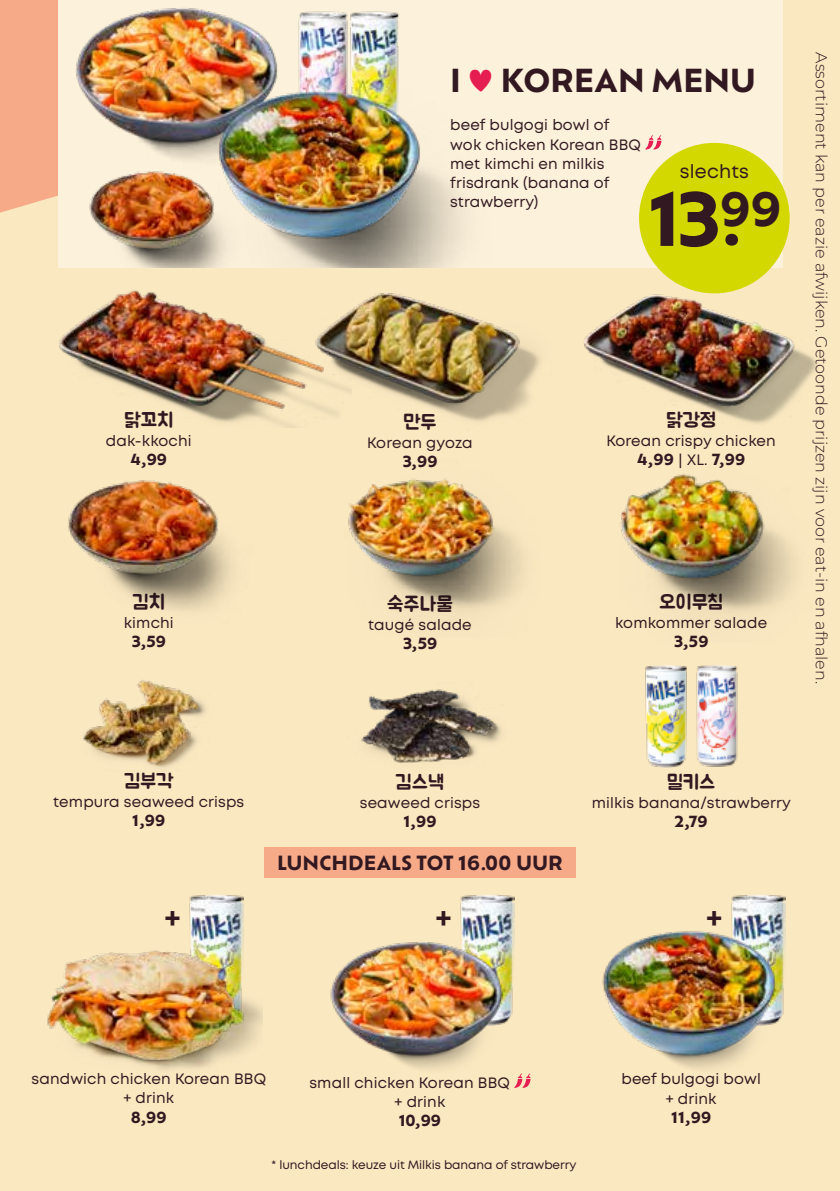
<style>
.page{position:relative;width:840px;height:1191px;background:#fff}
.page>*{position:absolute;margin:0;border:0;box-sizing:border-box;transform-origin:0 0}
.t1{font:700 71.8px "Ofelia Display";color:#321921}
.t2{font:700 31px "Ofelia Display";letter-spacing:.02em;color:#321921}
.t3{font:700 27px "Ofelia Display";color:#321921}
.t4{font:20px "Jua";letter-spacing:.01em;color:#321921}
.t5{font:700 19.2px "Ofelia Display";letter-spacing:.03em;color:#321921}
.t6{font:19px "Mont";letter-spacing:.01em;color:#321921}
.t7{font:300 16px "Montserrat";color:#321921}
.t8{font:15px/19.2px "Mont";letter-spacing:.01em;color:#321921}
.t9{font:700 15px "Ofelia Display";letter-spacing:.01em;color:#321921}
.t10{font:12px "Mont";letter-spacing:-.005em;color:#321921}
.s1{font-family:"Jua";font-weight:400;color:#e61d51}
.s2{font-weight:400}
.s3{font-family:"Mont";font-weight:400}
</style>
<div class="page">
<div style="left:0;top:0;width:839px;height:1191px;background:#fae8c1"></div>
<div style="left:58px;top:0;width:724px;height:267px;background:#fcf1db"></div>
<img style="left:57px;top:0;width:400px;height:267px">
<svg style="left:645px;top:135px;width:16px;height:14px"></svg>
<div style="left:638px;top:143px;width:151px;height:150px;background:#d3d800;border-radius:50%"></div>
<img style="left:299px;top:240px;width:257px;height:42px">
<img style="left:299px;top:282px;width:257px;height:159px">
<img style="left:57px;top:269px;width:294px;height:159px">
<img style="left:562px;top:282px;width:257px;height:159px">
<img style="left:188px;top:894px;width:55px;height:37px">
<img style="left:317px;top:888px;width:199px;height:204px">
<img style="left:590px;top:880px;width:201px;height:196px">
<div style="left:13px;top:931px;width:12px;height:146px;background:#fae8c1"></div>
<img style="left:25px;top:931px;width:238px;height:146px">
<svg style="left:514px;top:1073px;width:16px;height:14px"></svg>
<div style="left:264px;top:847px;width:311px;height:30px;background:#f6aa88"></div>
<div style="left:13px;top:453px;width:29px;height:177px;background:#fae8c1"></div>
<img style="left:42px;top:453px;width:221px;height:177px">
<div style="left:323px;top:450px;width:233px;height:188px;background:#f9e7c0"></div>
<img style="left:323px;top:450px;width:210px;height:152px">
<div style="left:596px;top:454px;width:239px;height:188px;background:#fae8c1"></div>
<img style="left:596px;top:454px;width:210px;height:152px">
<img style="left:64px;top:672px;width:152px;height:100px">
<img style="left:338px;top:660px;width:177px;height:125px">
<img style="left:644px;top:665px;width:43px;height:102px">
<img style="left:695px;top:665px;width:42px;height:102px">
<h3 class="t4" style="left:124px;top:410px;width:51px">닭꼬치</h3>
<p class="t8" style="left:106px;top:431px;width:87px">dak-kkochi</p>
<p class="t9" style="left:130px;top:448px;width:38px">4,99</p>
<h3 class="t4" style="left:132px;top:592px;width:34px">김치</h3>
<p class="t8" style="left:124px;top:613px;width:51px">kimchi</p>
<p class="t9" style="left:131px;top:631px;width:36px">3,59</p>
<h2 class="t2" style="left:450px;top:58px;width:306px">I <span class="s1">♥</span> KOREAN MENU</h2>
<p class="t8" style="left:450px;top:115px;width:192px">beef bulgogi bowl of wok chicken Korean BBQ met kimchi en milkis frisdrank (banana of strawberry)</p>
<p class="t6" style="left:679px;top:159px;width:70px">slechts</p>
<h1 class="t1" style="left:647px;top:167px;width:135px">13<sup>99</sup>.</h1>
<h3 class="t4" style="left:403px;top:411px;width:34px">만두</h3>
<p class="t8" style="left:367px;top:433px;width:107px">Korean gyoza</p>
<p class="t9" style="left:402px;top:450px;width:37px">3,99</p>
<h3 class="t4" style="left:387px;top:593px;width:67px">숙주나물</h3>
<p class="t8" style="left:368px;top:615px;width:105px">taugé salade</p>
<p class="t9" style="left:402px;top:632px;width:36px">3,59</p>
<h3 class="t4" style="left:665px;top:410px;width:51px">닭강정</h3>
<p class="t8" style="left:606px;top:431px;width:171px">Korean crispy chicken</p>
<p class="t9" style="left:636px;top:448px;width:109px">4,99 <span class="s2">|</span> <span class="s3">XL.</span> 7,99</p>
<h3 class="t4" style="left:659px;top:592px;width:65px">오이무침</h3>
<p class="t8" style="left:614px;top:613px;width:154px">komkommer salade</p>
<p class="t9" style="left:673px;top:631px;width:36px">3,59</p>
<p class="t7" style="left:831px;top:52px;width:633px;rotate:90deg">Assortiment kan per eazie afwijken. Getoonde prijzen zijn voor eat-in en afhalen.</p>
<h3 class="t4" style="left:124px;top:770px;width:51px">김부각</h3>
<p class="t8" style="left:53px;top:791px;width:192px">tempura seaweed crisps</p>
<p class="t9" style="left:132px;top:809px;width:35px">1,99</p>
<h3 class="t4" style="left:395px;top:771px;width:50px">김스낵</h3>
<p class="t8" style="left:359px;top:793px;width:122px">seaweed crisps</p>
<p class="t9" style="left:403px;top:810px;width:35px">1,99</p>
<p class="t5" style="left:277px;top:848px;width:286px">LUNCHDEALS TOT 16.00 UUR</p>
<h3 class="t4" style="left:666px;top:771px;width:49px">밀키스</h3>
<p class="t8" style="left:591px;top:793px;width:200px">milkis banana/strawberry</p>
<p class="t9" style="left:674px;top:810px;width:35px">2,79</p>
<h3 class="t3" style="left:164px;top:898px;width:18px">+</h3>
<h3 class="t3" style="left:435px;top:898px;width:18px">+</h3>
<h3 class="t3" style="left:705px;top:898px;width:18px">+</h3>
<p class="t8" style="left:31px;top:1069px;width:236px;text-align:center">sandwich chicken Korean BBQ + drink</p>
<p class="t9" style="left:131px;top:1106px;width:37px">8,99</p>
<p class="t8" style="left:394px;top:1073px;width:117px;text-indent:-85px">small chicken Korean BBQ + drink</p>
<p class="t9" style="left:398px;top:1109px;width:44px">10,99</p>
<p class="t10" style="left:271px;top:1157px;width:306px">* lunchdeals: keuze uit Milkis banana of strawberry</p>
<p class="t8" style="left:621px;top:1069px;width:141px;text-align:center">beef bulgogi bowl + drink</p>
<p class="t9" style="left:670px;top:1106px;width:41px">11,99</p>
</div>
